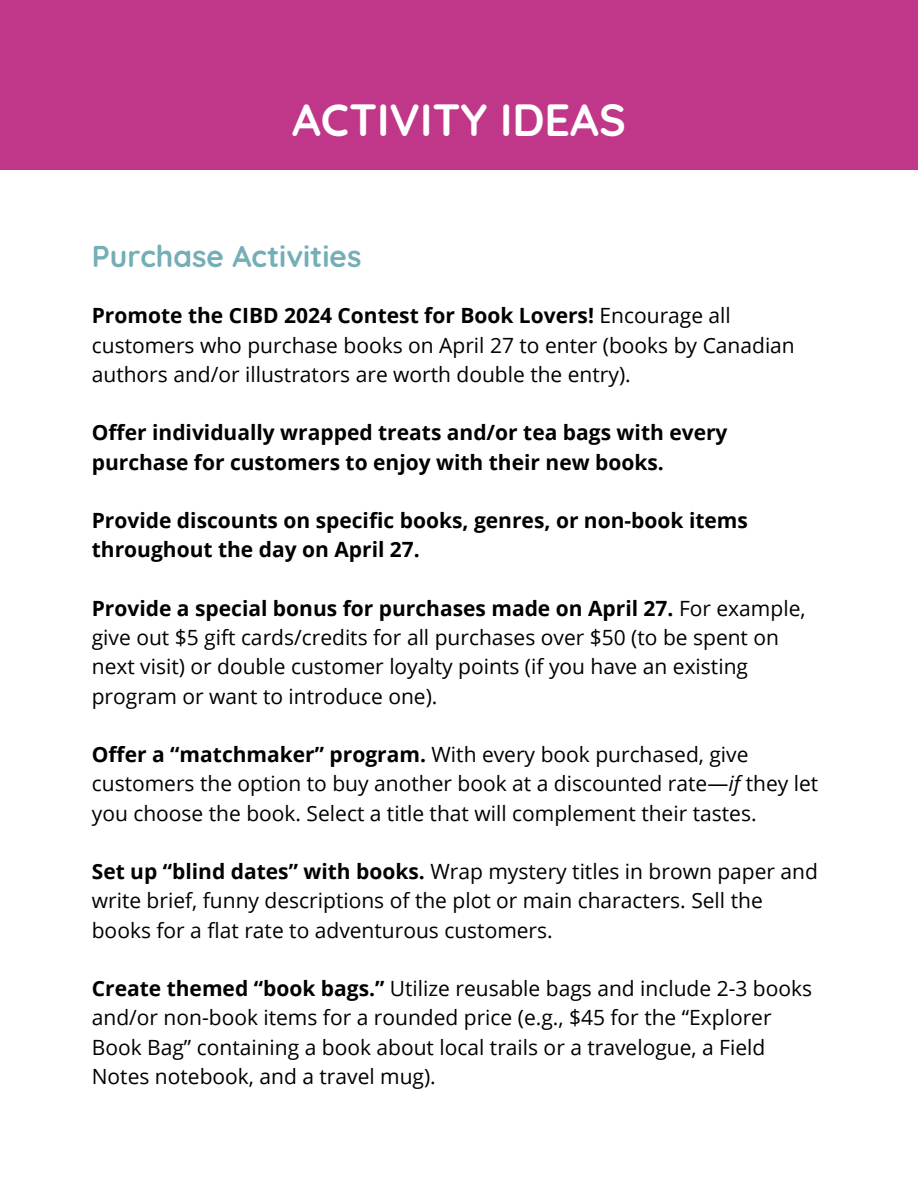
<style>
.page{position:relative;width:918px;height:1188px;background:#fff}
.page>*{position:absolute;margin:0;border:0;box-sizing:border-box;transform-origin:0 0}
.t1{font:700 45px "Quicksand";color:#fff}
.t2{font:700 30px "Quicksand";color:#74aeb7}
.t3{font:21px/29.2px "Open Sans";color:#000}
.t4{font:700 21px/29.2px "Open Sans";color:#000}
.s1{font-weight:700}
.s2{font-style:italic}
</style>
<div class="page">
<div style="left:0;top:0;width:918px;height:170px;background:#c03789"></div>
<h1 class="t1" style="left:292px;top:91px;width:335px">ACTIVITY IDEAS</h1>
<h2 class="t2" style="left:92px;top:237px;width:271px">Purchase Activities</h2>
<p class="t3" style="left:92px;top:301px;width:705px"><span class="s1">Promote the CIBD 2024 Contest for Book Lovers!</span> Encourage all customers who purchase books on April 27 to enter (books by Canadian authors and/or illustrators are worth double the entry).</p>
<p class="t4" style="left:92px;top:418px;width:637px">Offer individually wrapped treats and/or tea bags with every purchase for customers to enjoy with their new books.</p>
<p class="t4" style="left:92px;top:505px;width:658px">Provide discounts on specific books, genres, or non-book items throughout the day on April 27.</p>
<p class="t3" style="left:92px;top:593px;width:715px"><span class="s1">Provide a special bonus for purchases made on April 27.</span> For example, give out $5 gift cards/credits for all purchases over $50 (to be spent on next visit) or double customer loyalty points (if you have an existing program or want to introduce one).</p>
<p class="t3" style="left:92px;top:739px;width:728px"><span class="s1">Offer a “matchmaker” program.</span> With every book purchased, give customers the option to buy another book at a discounted rate—<span class="s2">if</span> they let you choose the book. Select a title that will complement their tastes.</p>
<p class="t3" style="left:92px;top:856px;width:728px"><span class="s1">Set up “blind dates” with books.</span> Wrap mystery titles in brown paper and write brief, funny descriptions of the plot or main characters. Sell the books for a flat rate to adventurous customers.</p>
<p class="t3" style="left:92px;top:973px;width:722px"><span class="s1">Create themed “book bags.”</span> Utilize reusable bags and include 2-3 books and/or non-book items for a rounded price (e.g., $45 for the “Explorer Book Bag” containing a book about local trails or a travelogue, a Field Notes notebook, and a travel mug).</p>
</div>
